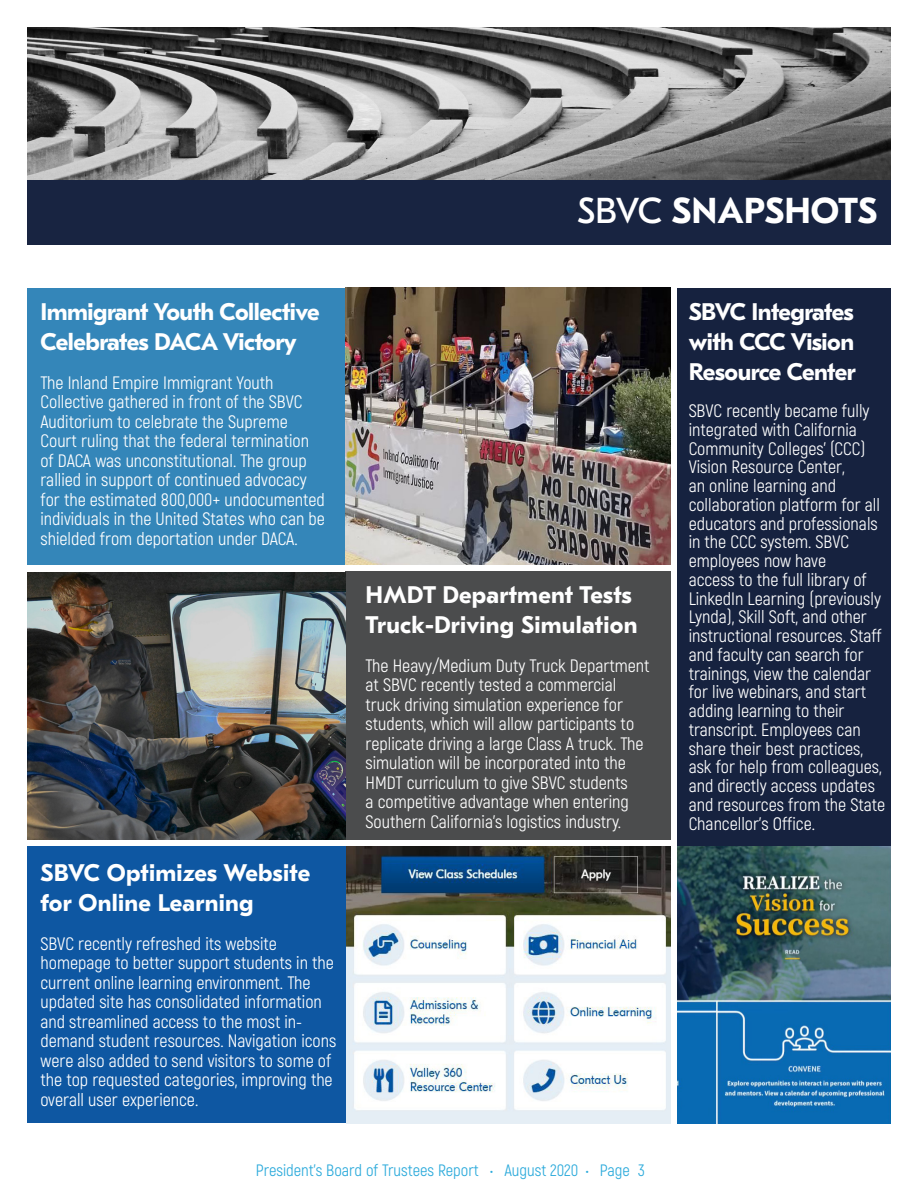
<style>
.page{position:relative;width:918px;height:1188px;background:#fff}
.page>*{position:absolute;margin:0;border:0;box-sizing:border-box;transform-origin:0 0}
.t1{font:700 36px "GT Eesti Pro Text";color:#fff}
.t2{font:700 24px/30px "GT Eesti Pro Text";letter-spacing:-.02em;color:#fff}
.t3{font:700 24px/30px "GT Eesti Pro Text";letter-spacing:.01em;color:#fff}
.PBR_Paragraph{font:18px/19.5px "Akrobat";color:#fff}
.t4{font:16.5px "Akrobat";color:#2caadb}
.s1{font-weight:400}
</style>
<div class="page">
<div style="left:677px;top:288px;width:214px;height:611px;background:#16223f"></div>
<img style="left:27px;top:27px;width:864px;height:153px">
<div style="left:27px;top:180px;width:864px;height:64px;background:#182441"></div>
<div style="left:27px;top:288px;width:319px;height:276px;background:#3486b9"></div>
<div style="left:346px;top:571px;width:325px;height:268px;background:#4b4c4d"></div>
<div style="left:27px;top:847px;width:332px;height:276px;background:#0e57a2"></div>
<img style="left:27px;top:572px;width:319px;height:267px">
<img style="left:677px;top:846px;width:214px;height:277px">
<img style="left:346px;top:847px;width:325px;height:276px">
<img style="left:346px;top:288px;width:325px;height:277px">
<p class="t1" style="left:577px;top:191px;width:302px"><span class="s1">SBVC</span> SNAPSHOTS</p>
<p class="t2" style="left:40px;top:297px;width:281px">Immigrant Youth Collective<br>Celebrates DACA Victory</p>
<p class="PBR_Paragraph" style="left:40px;top:373px;width:286px">The Inland Empire Immigrant Youth Collective gathered in front of the SBVC Auditorium to celebrate the Supreme Court ruling that the federal termination of DACA was unconstitutional. The group rallied in support of continued advocacy for the estimated 800,000+ undocumented individuals in the United States who can be shielded from deportation under DACA.</p>
<p class="t3" style="left:40px;top:858px;width:271px">SBVC Optimizes Website for Online Learning</p>
<p class="PBR_Paragraph" style="left:40px;top:934px;width:297px">SBVC recently refreshed its website homepage to better support students in the current online learning environment. The updated site has consolidated information and streamlined access to the most in&shy;demand student resources. Navigation icons were also added to send visitors to some of the top requested categories, improving the overall user experience.</p>
<p class="t3" style="left:366px;top:580px;width:273px">HMDT Department Tests<br>Truck-Driving Simulation</p>
<p class="PBR_Paragraph" style="left:366px;top:656px;width:285px">The Heavy/Medium Duty Truck Department at SBVC recently tested a commercial truck driving simulation experience for students, which will allow participants to replicate driving a large Class A truck. The simulation will be incorporated into the HMDT curriculum to give SBVC students<br>a competitive advantage when entering Southern California’s logistics industry.</p>
<p class="t2" style="left:689px;top:297px;width:168px;text-align:justify">SBVC Integrates with CCC Vision Resource Center</p>
<p class="PBR_Paragraph" style="left:689px;top:401px;width:198px;line-height:18.8px">SBVC recently became fully integrated with California<br>Community Colleges’ (CCC)<br>Vision Resource Center,<br>an online learning and collaboration platform for all educators and professionals in the CCC system. SBVC employees now have<br>access to the full library of<br>LinkedIn Learning (previously<br>Lynda), Skill Soft, and other instructional resources. Staff and faculty can search for trainings, view the calendar for live webinars, and start adding learning to their transcript. Employees can share their best practices, ask for help from colleagues, and directly access updates and resources from the State<br>Chancellor’s Office.</p>
<p class="t4" style="left:256px;top:1161px;width:391px">President’s Board of Trustees Report • August 2020 • Page 3</p>
</div>
